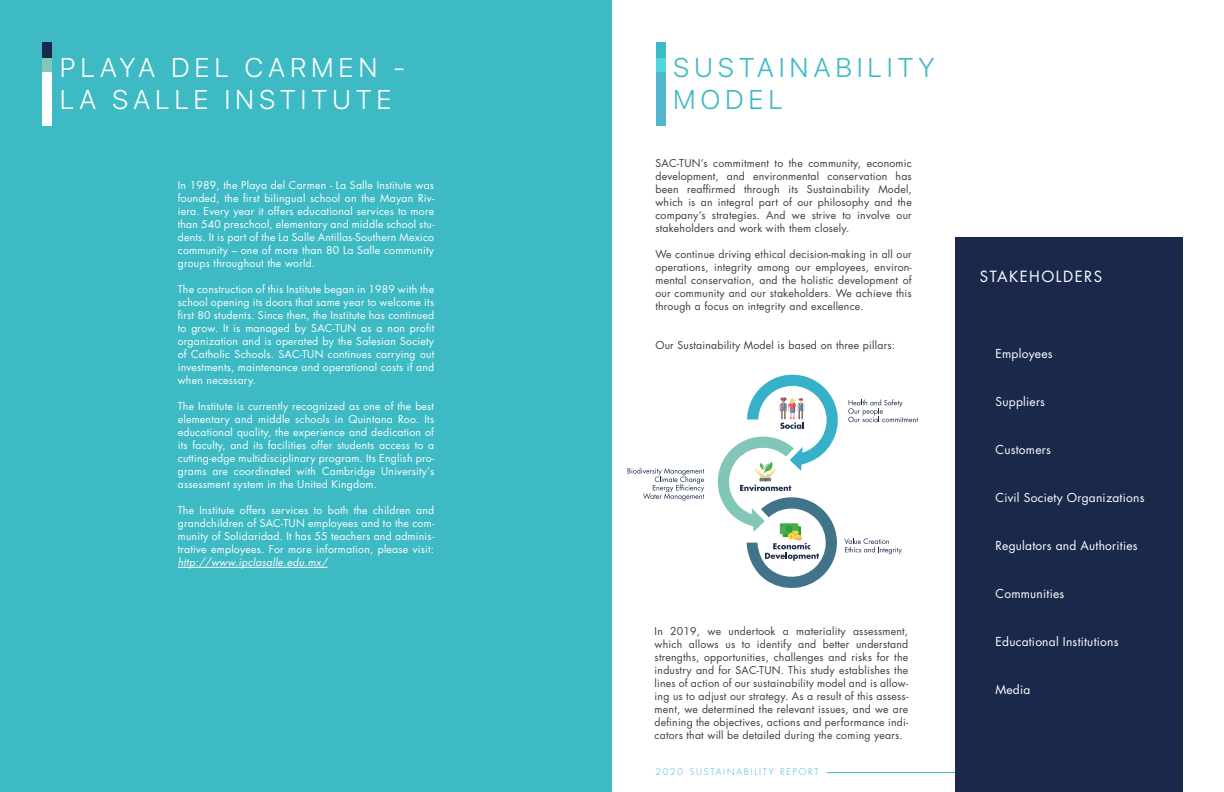
<style>
.page{position:relative;width:1224px;height:792px;background:#fff}
.page>*{position:absolute;margin:0;border:0;box-sizing:border-box;transform-origin:0 0}
.t1{font:300 27px/32.4px "SF Pro Display";letter-spacing:.2em;color:#fff}
.t2{font:300 27px/32.4px "SF Pro Display";letter-spacing:.2em;color:#3dbac4}
.t3{font:15px "Futura Std";letter-spacing:.1em;color:#fff}
.t4{font:12px "Futura Std";letter-spacing:.02em;color:#fff}
.t5{font:10.5px/13px "Futura Std";letter-spacing:.02em;color:#fff;text-align:justify}
.t6{font:10.5px/13px "Futura Std";letter-spacing:.02em;color:#3c3c3b;text-align:justify}
.t7{font:italic 10.5px "Futura Std";letter-spacing:.02em;color:#fff}
.t8{font:300 9px "Futura Std";letter-spacing:.2em;color:#3dbac4}
</style>
<div class="page">
<hr style="left:827px;top:772px;width:342px;height:1px;background:#3dbac4">
<div style="left:656px;top:43px;width:10px;height:83px;background:#3dbac4"></div>
<div style="left:656px;top:58px;width:10px;height:68px;background:#51d6df"></div>
<div style="left:656px;top:72px;width:10px;height:54px;background:#51b7cf"></div>
<div style="left:0;top:0;width:612px;height:792px;background:#3dbac4"></div>
<div style="left:43px;top:43px;width:9px;height:83px;background:#1a294a"></div>
<div style="left:43px;top:58px;width:9px;height:68px;background:#82c7bd"></div>
<div style="left:43px;top:72px;width:9px;height:54px;background:#fff"></div>
<hr style="left:178px;top:567px;width:149px;height:1px;background:#fff">
<div style="left:955px;top:238px;width:228px;height:554px;background:#1a294a"></div>
<svg style="left:717px;top:375px;width:201px;height:213px"></svg>
<svg style="left:628px;top:468px;width:76px;height:33px"></svg>
<h1 class="t1" style="left:60px;top:51px;width:346px">PLAYA DEL CARMEN -<br>LA SALLE INSTITUTE</h1>
<p class="t5" style="left:178px;top:179px;width:258px">In 1989, the Playa del Carmen - La Salle Institute was founded, the first bilingual school on the Mayan Riv&shy;iera. Every year it offers educational services to more than 540 preschool, elementary and middle school stu&shy;dents. It is part of the La Salle Antillas-Southern Mexico community – one of more than 80 La Salle community groups throughout the world.</p>
<p class="t5" style="left:178px;top:283px;width:258px">The construction of this Institute began in 1989 with the school opening its doors that same year to welcome its first 80 students. Since then, the Institute has continued to grow. It is managed by SAC-TUN as a non profit organization and is operated by the Salesian Society of Catholic Schools. SAC-TUN continues carrying out investments, maintenance and operational costs if and when necessary.</p>
<p class="t5" style="left:178px;top:400px;width:258px">The Institute is currently recognized as one of the best elementary and middle schools in Quintana Roo. Its educational quality, the experience and dedication of its faculty, and its facilities offer students access to a cutting-edge multidisciplinary program. Its English pro&shy;grams are coordinated with Cambridge University’s assessment system in the United Kingdom.</p>
<p class="t5" style="left:178px;top:504px;width:258px">The Institute offers services to both the children and grandchildren of SAC-TUN employees and to the com&shy;munity of Solidaridad. It has 55 teachers and adminis&shy;trative employees. For more information, please visit:</p>
<p class="t7" style="left:178px;top:556px;width:151px">http://www.ipclasalle.edu.mx/</p>
<h1 class="t2" style="left:674px;top:51px;width:263px">SUSTAINABILITY<br>MODEL</h1>
<p class="t6" style="left:655px;top:157px;width:258px">SAC-TUN’s commitment to the community, economic development, and environmental conservation has been reaffirmed through its Sustainability Model, which is an integral part of our philosophy and the company’s strategies. And we strive to involve our stakeholders and work with them closely.</p>
<p class="t6" style="left:655px;top:248px;width:258px">We continue driving ethical decision-making in all our operations, integrity among our employees, environ&shy;mental conservation, and the holistic development of our community and our stakeholders. We achieve this through a focus on integrity and excellence.</p>
<p class="t6" style="left:655px;top:339px;width:241px">Our Sustainability Model is based on three pillars:</p>
<p class="t6" style="left:655px;top:625px;width:255px">In 2019, we undertook a materiality assessment, which allows us to identify and better understand strengths, opportunities, challenges and risks for the industry and for SAC-TUN. This study establishes the lines of action of our sustainability model and is allow&shy;ing us to adjust our strategy. As a result of this assess&shy;ment, we determined the relevant issues, and we are defining the objectives, actions and performance indi&shy;cators that will be detailed during the coming years.</p>
<p class="t8" style="left:655px;top:767px;width:165px">2020 SUSTAINABILITY REPORT</p>
<h2 class="t3" style="left:980px;top:267px;width:124px">STAKEHOLDERS</h2>
<p class="t4" style="left:996px;top:346px;width:59px">Employees</p>
<p class="t4" style="left:996px;top:394px;width:51px">Suppliers</p>
<p class="t4" style="left:996px;top:442px;width:57px">Customers</p>
<p class="t4" style="left:996px;top:490px;width:150px">Civil Society Organizations</p>
<p class="t4" style="left:996px;top:538px;width:144px">Regulators and Authorities</p>
<p class="t4" style="left:996px;top:586px;width:70px">Communities</p>
<p class="t4" style="left:996px;top:634px;width:125px">Educational Institutions</p>
<p class="t4" style="left:996px;top:682px;width:36px">Media</p>
</div>
